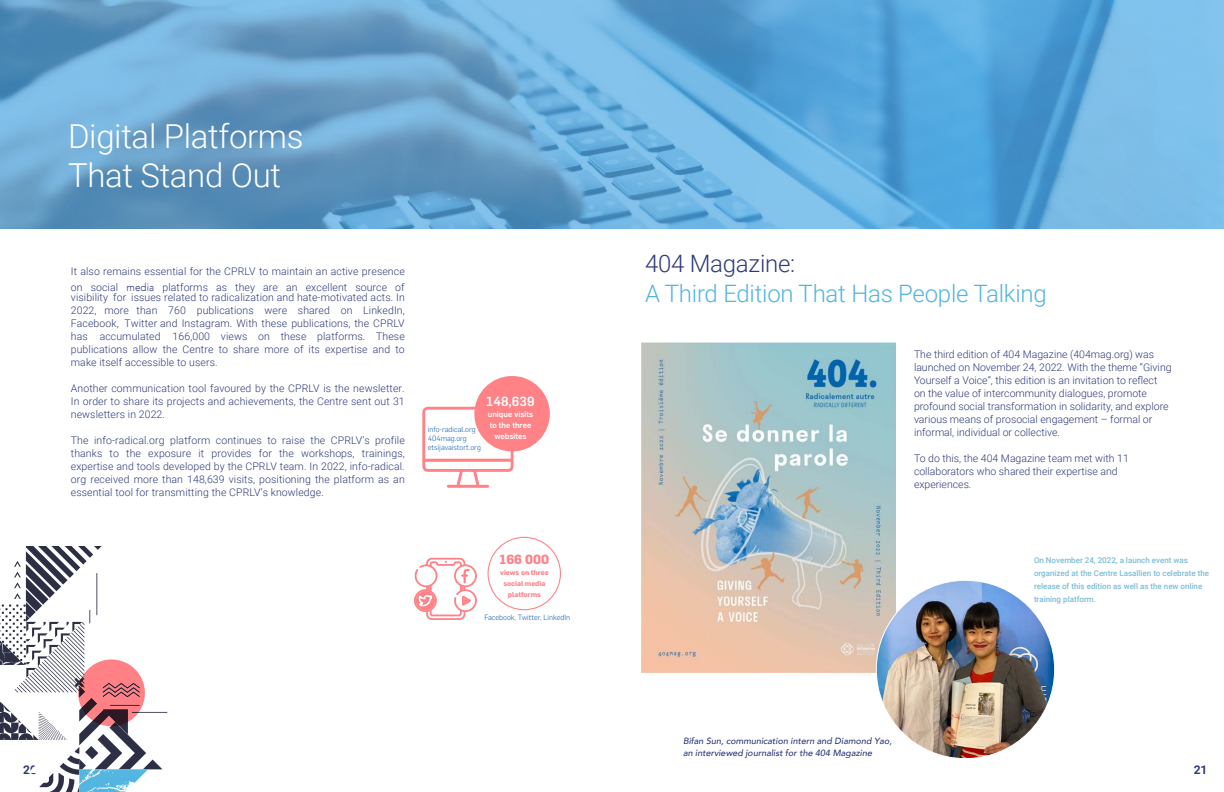
<style>
.page{position:relative;width:1224px;height:792px;background:#fff}
.page>*{position:absolute;margin:0;border:0;box-sizing:border-box;transform-origin:0 0}
.t1{font:300 33px/39.6px "Roboto";letter-spacing:-.01em;color:#fff}
.t2{font:300 24px "Roboto";letter-spacing:-.01em;color:#52b5de}
.t3{font:300 24px "Roboto";letter-spacing:-.01em;color:#2e3a79}
.t4{font:500 13px "Flama";color:#fff}
.t5{font:700 13px "Flama";color:#ff8287}
.t6{font:700 12px "Roboto";color:#2e3a79}
.t7{font:300 10.5px/13px "Roboto";color:#2e3a79}
.t8{font:italic 500 9px/12px "Avenir";color:#2e3a79}
.t9{font:500 8px/13px "Roboto";color:#7bbdd6}
.t10{font:500 8px/11px "Flama";color:#fff;text-align:center}
.t11{font:300 7.5px/9px "Flama";color:#1763b0}
.t12{font:700 7px/11px "Flama";color:#ff8287;text-align:center}
.s1{font-family:"Avenir";font-size:11px}
</style>
<div class="page">
<svg style="left:0;top:0;width:1224px;height:229px;background:#66a8d5"></svg>
<img style="left:641px;top:342px;width:255px;height:330px">
<img style="left:876px;top:580px;width:179px;height:179px;border-radius:89px">
<div style="left:474px;top:376px;width:76px;height:75px;background:#ff8287;border-radius:50%"></div>
<div style="left:488px;top:537px;width:73px;height:73px;border:1px solid #ff8287;border-radius:50%"></div>
<svg style="left:422px;top:394px;width:100px;height:94px"></svg>
<svg style="left:414px;top:558px;width:63px;height:62px"></svg>
<hr style="left:132px;top:712px;width:35px;height:1px;background:#2d3045">
<svg style="left:0;top:546px;width:162px;height:246px"></svg>
<h1 class="t1" style="left:68px;top:115px;width:237px">Digital Platforms<br>That Stand Out</h1>
<p class="t7" style="left:71px;top:263px;width:335px;line-height:15.7px">It also remains essential for the CPRLV to maintain an active presence on social <span class="s1">media</span> platforms as they are an excellent source of</p>
<p class="t7" style="left:71px;top:291px;width:335px;text-align:justify">visibility for issues related to radicalization and hate-motivated acts. In 2022, more than 760 publications were shared on LinkedIn, Facebook, Twitter and Instagram. With these publications, the CPRLV has accumulated 166,000 views on these platforms. These publications allow the Centre to share more of its expertise and to make itself accessible to users.</p>
<p class="t7" style="left:71px;top:382px;width:335px;text-align:justify">Another communication tool favoured by the CPRLV is the newsletter.<br>In order to share its projects and achievements, the Centre sent out 31 newsletters in 2022.</p>
<p class="t7" style="left:71px;top:434px;width:335px;text-align:justify">The info-radical.org platform continues to raise the CPRLV’s profile thanks to the exposure it provides for the workshops, trainings, expertise and tools developed by the CPRLV team. In 2022, info-radical. org received more than 148,639 visits, positioning the platform as an essential tool for transmitting the CPRLV’s knowledge.</p>
<p class="t4" style="left:487px;top:392px;width:49px">148,639</p>
<p class="t10" style="left:488px;top:408px;width:47px">unique visits to the three websites</p>
<p class="t11" style="left:428px;top:425px;width:55px">info-radical.org<br>404mag.org etsijavaistort.org</p>
<p class="t5" style="left:500px;top:550px;width:51px">166 000</p>
<p class="t12" style="left:500px;top:567px;width:50px">views on three social media platforms</p>
<p class="t11" style="left:484px;top:613px;width:87px">Facebook, Twitter, LinkedIn</p>
<h2 class="t3" style="left:645px;top:247px;width:152px">404 Magazine:</h2>
<h2 class="t2" style="left:645px;top:277px;width:403px">A Third Edition That Has People Talking</h2>
<p class="t7" style="left:914px;top:347px;width:259px">The third edition of 404 Magazine (404mag.org) was launched on November 24, 2022. With the theme “Giving Yourself a Voice”, this edition is an invitation to reflect on the value of intercommunity dialogues, promote profound social transformation in solidarity, and explore various means of prosocial engagement – formal or informal, individual or collective.</p>
<p class="t7" style="left:914px;top:451px;width:216px">To do this, the 404 Magazine team met with 11 collaborators who shared their expertise and experiences.</p>
<p class="t8" style="left:683px;top:735px;width:211px">Bifan Sun, communication intern and Diamond Yao, an interviewed journalist for the 404 Magazine</p>
<p class="t9" style="left:1034px;top:553px;width:177px">On November 24, 2022, a launch event was organized at the Centre Lasallien to celebrate the release of this edition as well as the new online training platform.</p>
<p class="t6" style="left:23px;top:761px;width:15px">20</p>
<p class="t6" style="left:1194px;top:761px;width:15px">21</p>
</div>
